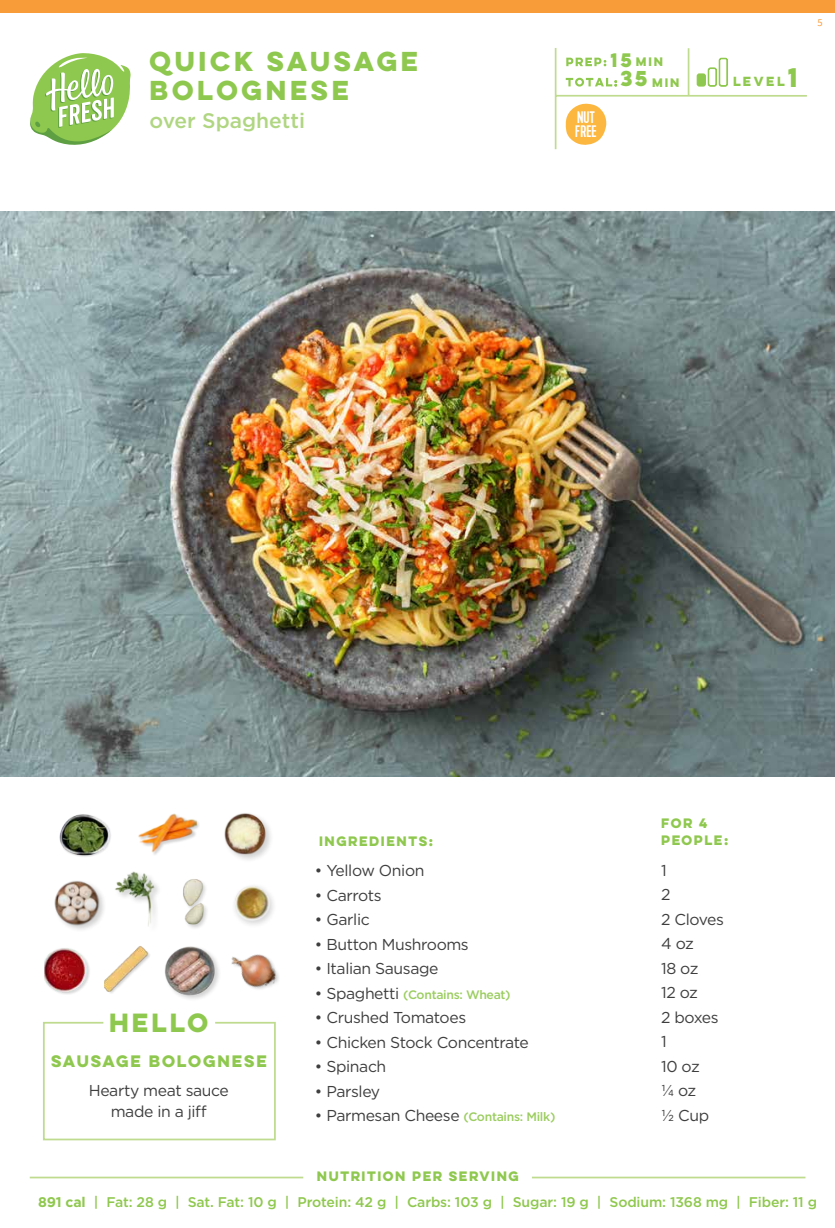
<style>
.page{position:relative;width:835px;height:1228px;background:#fff}
.page>*{position:absolute;margin:0;border:0;box-sizing:border-box;transform-origin:0 0}
.t1{font:700 24.5px/29.8px "Lulo Clean One";letter-spacing:-.075em;color:#8fc84e}
.t2{font:700 24.15px "Lulo Clean One";color:#8fc84e}
.t3{font:700 23.62px "Lulo Clean One";letter-spacing:-.1em;color:#8fc84e}
.t4{font:500 21px "Gotham";color:#b0d682}
.t5{font:700 19.25px "Lulo Clean One";color:#8fc84e}
.t6{font:700 17.5px "Lulo Clean One";color:#8fc84e}
.t7{font:16.62px/14.2px "Kapra";color:#fff}
.t8{font:15.75px/24.5px "Gotham";letter-spacing:-.025em;color:#3e3e3f;text-align:center}
.t9{font:700 14.88px "Lulo Clean One";letter-spacing:-.1em;color:#8fc84e}
.t10{font:500 14px "Gotham";letter-spacing:-.01em;color:#8fc84e}
.t11{font:700 12.25px "Lulo Clean One";letter-spacing:-.1em;color:#8fc84e}
.t12{font:500 12.25px "Gotham";letter-spacing:-.025em;color:#9bcd5f}
.t13{font:700 11.9px "Lulo Clean One";color:#8fc84e}
.t14{font:700 11.03px/20.3px "Lulo Clean One";letter-spacing:-.05em;color:#8fc84e}
.t15{font:10.5px "Source Sans Pro";color:#f89b39}
.s1{font-weight:400;font-size:15.75px;color:#3e3e3f}
.s2{font-weight:500;font-size:12.25px;color:#9bcd5f}
.s3{font-weight:700}
</style>
<div class="page">
<div style="left:0;top:0;width:835px;height:12px;background:#f89b39"></div>
<svg style="left:565px;top:103px;width:42px;height:42px"></svg>
<svg style="left:707px;top:57px;width:21px;height:30px"></svg>
<div style="left:696px;top:73px;width:10px;height:14px;background:#8fc84e;border:1px solid #8fc84e;border-radius:2px"></div>
<img style="left:0;top:211px;width:835px;height:565px">
<svg style="left:43px;top:1021px;width:233px;height:120px"></svg>
<img style="left:224px;top:813px;width:47px;height:47px">
<div style="left:138px;top:813px;width:62px;height:43px;background:#231f20;opacity:.2"></div>
<img style="left:138px;top:813px;width:59px;height:41px">
<img style="left:164px;top:946px;width:55px;height:53px">
<img style="left:54px;top:881px;width:50px;height:49px">
<img style="left:115px;top:871px;width:44px;height:55px">
<img style="left:183px;top:879px;width:24px;height:49px">
<img style="left:59px;top:814px;width:52px;height:43px">
<img style="left:234px;top:886px;width:40px;height:39px">
<div style="left:103px;top:945px;width:48px;height:49px;background:#231f20;opacity:.2"></div>
<img style="left:104px;top:945px;width:44px;height:46px">
<div style="left:43px;top:947px;width:48px;height:48px;background:#231f20;opacity:.2"></div>
<img style="left:44px;top:947px;width:44px;height:45px">
<img style="left:231px;top:954px;width:48px;height:35px">
<svg style="left:30px;top:53px;width:100px;height:92px"></svg>
<svg style="left:566px;top:58px;width:40px;height:8px"></svg>
<hr style="left:555px;top:48px;width:1px;height:101px;background:#bedb8e">
<hr style="left:688px;top:48px;width:1px;height:47px;background:#bedb8e">
<hr style="left:555px;top:95px;width:252px;height:2px;background:#bedb8e">
<svg style="left:566px;top:78px;width:51px;height:9px"></svg>
<hr style="left:30px;top:1176px;width:273px;height:2px;background:#bedb8e">
<hr style="left:532px;top:1176px;width:273px;height:2px;background:#bedb8e">
<h1 class="t1" style="left:150px;top:45px;width:276px">QUICK SAUSAGE<br>BOLOGNESE</h1>
<h3 class="t4" style="left:150px;top:107px;width:157px">over Spaghetti</h3>
<p class="t7" style="left:575px;top:110px;width:23px">NUT<br>FREE</p>
<p class="t6" style="left:610px;top:46px;width:27px">15</p>
<p class="t5" style="left:620px;top:64px;width:33px">35</p>
<p class="t14" style="left:652px;top:51px;width:31px;text-indent:-16px">MIN<br>MIN</p>
<h2 class="t2" style="left:788px;top:58px;width:16px">1</h2>
<p class="t13" style="left:733px;top:72px;width:56px">LEVEL</p>
<p class="t15" style="left:817px;top:16px;width:7px">5</p>
<h3 class="t3" style="left:109px;top:1004px;width:106px">HELLO</h3>
<p class="t9" style="left:51px;top:1049px;width:221px">SAUSAGE BOLOGNESE</p>
<p class="t8" style="left:89px;top:1079px;width:142px;line-height:21px">Hearty meat sauce made in a jiff</p>
<p class="t11" style="left:661px;top:813px;width:50px">FOR 4</p>
<p class="t11" style="left:319px;top:831px;width:118px">INGREDIENTS:</p>
<p class="t11" style="left:661px;top:830px;width:71px">PEOPLE:</p>
<p class="t8" style="left:315px;top:857px;width:111px">• Yellow Onion</p>
<p class="t8" style="left:315px;top:882px;width:68px">• Carrots</p>
<p class="t8" style="left:315px;top:906px;width:56px">• Garlic</p>
<p class="t8" style="left:315px;top:931px;width:155px">• Button Mushrooms</p>
<p class="t8" style="left:315px;top:955px;width:125px">• Italian Sausage</p>
<p class="t12" style="left:315px;top:986px;width:197px"><span class="s1">• Spaghetti</span> (Contains: Wheat)</p>
<p class="t8" style="left:315px;top:1004px;width:153px">• Crushed Tomatoes</p>
<p class="t8" style="left:315px;top:1029px;width:215px">• Chicken Stock Concentrate</p>
<p class="t8" style="left:315px;top:1053px;width:73px">• Spinach</p>
<p class="t8" style="left:315px;top:1078px;width:67px">• Parsley</p>
<p class="t8" style="left:315px;top:1102px;width:242px">• Parmesan Cheese <span class="s2">(Contains: Milk)</span></p>
<p class="t11" style="left:317px;top:1166px;width:206px">NUTRITION PER SERVING</p>
<p class="t8" style="left:661px;top:857px;width:64px;text-align:left">1<br>2<br>2 Cloves<br>4 oz<br>18 oz<br>12 oz<br>2 boxes<br>1<br>10 oz<br>1/4 oz<br>1/2 Cup</p>
<p class="t10" style="left:38px;top:1192px;width:780px"><span class="s3">891 cal</span> | Fat: 28 g | Sat. Fat: 10 g | Protein: 42 g | Carbs: 103 g | Sugar: 19 g | Sodium: 1368 mg | Fiber: 11 g</p>
</div>
